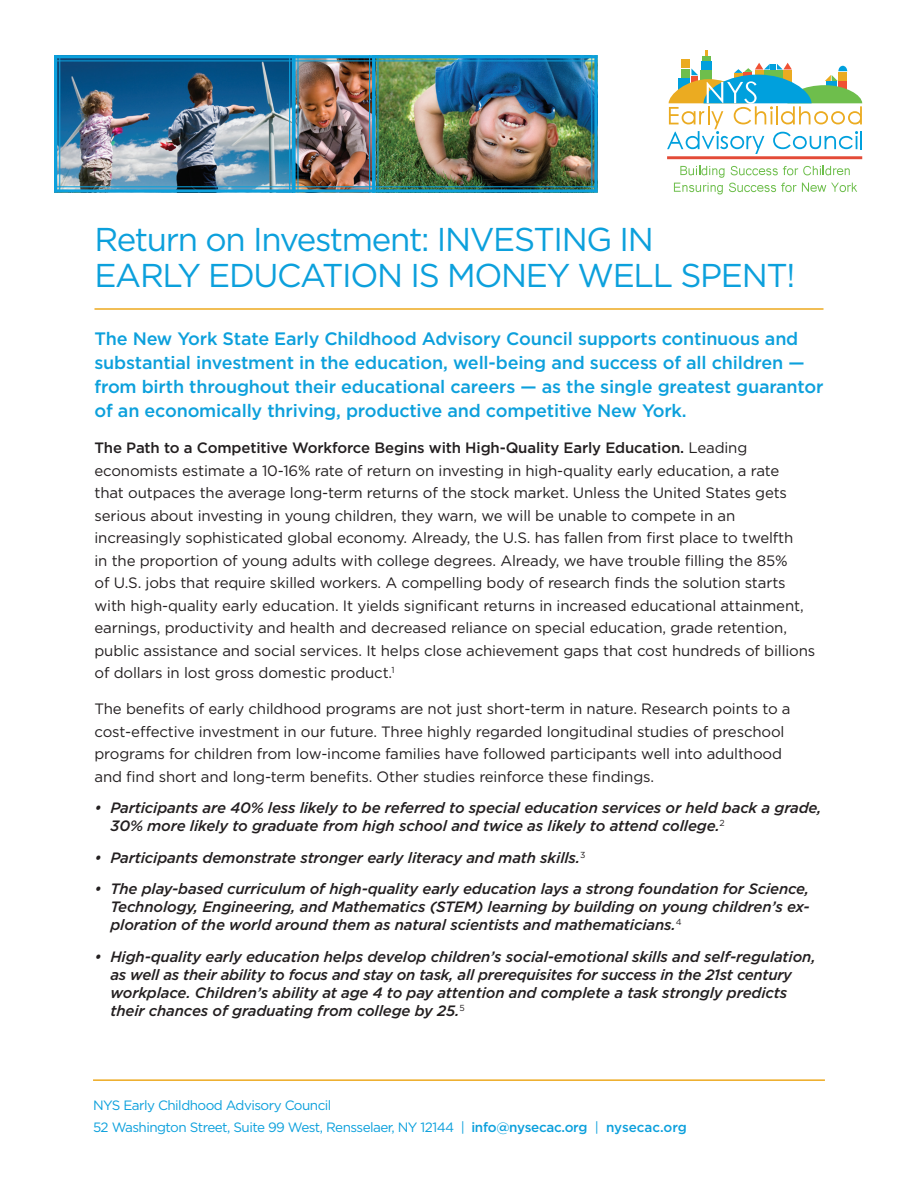
<style>
.page{position:relative;width:918px;height:1188px;background:#fff}
.page>*{position:absolute;margin:0;border:0;box-sizing:border-box;transform-origin:0 0}
.Headline{font:33px/36px "Gotham";letter-spacing:-.04em;color:#0ca0dc}
.Subhead{font:500 18px/24px "Gotham";letter-spacing:-.01em;color:#0ca0dc}
.Body_Copy{font:15px/22.5px "Gotham";letter-spacing:-.01em;color:#231f20}
.Bullets_Lists{font:italic 500 15px/18px "Gotham";letter-spacing:-.01em;color:#231f20}
.t1{font:13.5px/21.8px "Gotham";letter-spacing:-.04em;color:#0ca0dc}
.s1{font-weight:500}
</style>
<div class="page">
<svg style="left:667px;top:50px;width:195px;height:104px"></svg>
<svg style="left:674px;top:166px;width:183px;height:28px"></svg>
<hr style="left:667px;top:156px;width:195px;height:3px;background:#e34a37">
<img style="left:375px;top:58px;width:219px;height:131px">
<img style="left:57px;top:58px;width:235px;height:131px">
<img style="left:295px;top:58px;width:77px;height:131px">
<svg style="left:57px;top:189px;width:537px;height:4px;background:#1f96c1"></svg>
<hr style="left:54px;top:186px;width:544px;height:1px;background:#0ca0dc">
<hr style="left:54px;top:55px;width:3px;height:138px;background:#0ca0dc">
<hr style="left:59px;top:55px;width:1px;height:138px;background:#0ca0dc">
<hr style="left:297px;top:55px;width:2px;height:138px;background:#0ca0dc">
<hr style="left:369px;top:55px;width:1px;height:138px;background:#0ca0dc">
<hr style="left:292px;top:55px;width:3px;height:138px;background:#0ca0dc">
<hr style="left:289px;top:55px;width:1px;height:138px;background:#0ca0dc">
<hr style="left:54px;top:55px;width:544px;height:3px;background:#0ca0dc">
<hr style="left:54px;top:60px;width:544px;height:1px;background:#0ca0dc">
<svg style="left:594px;top:55px;width:4px;height:138px"></svg>
<hr style="left:591px;top:55px;width:1px;height:138px;background:#0ca0dc">
<hr style="left:372px;top:55px;width:3px;height:138px;background:#0ca0dc">
<hr style="left:377px;top:55px;width:1px;height:138px;background:#0ca0dc">
<hr style="left:93px;top:1079px;width:732px;height:2px;background:#eda91f">
<hr style="left:94px;top:308px;width:730px;height:2px;background:#eda91f">
<p class="Headline" style="left:94px;top:221px;width:703px">Return on Investment: INVESTING IN<br>EARLY EDUCATION IS MONEY WELL SPENT!</p>
<p class="Subhead" style="left:94px;top:327px;width:731px">The New York State Early Childhood Advisory Council supports continuous and substantial investment in the education, well-being and success of all children — from birth throughout their educational careers — as the single greatest guarantor of an economically thriving, productive and competitive New York.</p>
<p class="Body_Copy" style="left:94px;top:436px;width:722px"><span class="s1">The Path to a Competitive Workforce Begins with High-Quality Early Education.</span> Leading economists estimate a 10-16% rate of return on investing in high-quality early education, a rate<br>that outpaces the average long-term returns of the stock market. Unless the United States gets serious about investing in young children, they warn, we will be unable to compete in an increasingly sophisticated global economy. Already, the U.S. has fallen from first place to twelfth<br>in the proportion of young adults with college degrees. Already, we have trouble filling the 85%<br>of U.S. jobs that require skilled workers. A compelling body of research finds the solution starts with high-quality early education. It yields significant returns in increased educational attainment, earnings, productivity and health and decreased reliance on special education, grade retention, public assistance and social services. It helps close achievement gaps that cost hundreds of billions of dollars in lost gross domestic product.<sup>1</sup></p>
<p class="Body_Copy" style="left:94px;top:697px;width:698px">The benefits of early childhood programs are not just short-term in nature. Research points to a cost-effective investment in our future. Three highly regarded longitudinal studies of preschool programs for children from low-income families have followed participants well into adulthood and find short and long-term benefits. Other studies reinforce these findings.</p>
<p class="Bullets_Lists" style="left:110px;top:799px;width:713px;text-indent:-16px">• Participants are 40% less likely to be referred to special education services or held back a grade,<br>30% more likely to graduate from high school and twice as likely to attend college.<sup>2</sup></p>
<p class="Bullets_Lists" style="left:94px;top:848px;width:493px">• Participants demonstrate stronger early literacy and math skills.<sup>3</sup></p>
<p class="Bullets_Lists" style="left:110px;top:880px;width:701px;text-align:justify;text-indent:-16px">• The play-based curriculum of high-quality early education lays a strong foundation for Science, Technology, Engineering, and Mathematics (STEM) learning by building on young children’s ex&shy;ploration of the world around them as natural scientists and mathematicians.<sup>4</sup></p>
<p class="Bullets_Lists" style="left:110px;top:947px;width:707px;text-indent:-16px">• High-quality early education helps develop children’s social-emotional skills and self-regulation, as well as their ability to focus and stay on task, all prerequisites for success in the 21st century workplace. Children’s ability at age 4 to pay attention and complete a task strongly predicts their chances of graduating from college by 25.<sup>5</sup></p>
<p class="t1" style="left:93px;top:1094px;width:595px">NYS Early Childhood Advisory Council<br>52 Washington Street, Suite 99 West, Rensselaer, NY 12144 | <span class="s1">info@nysecac.org</span> | <span class="s1">nysecac.org</span></p>
</div>
